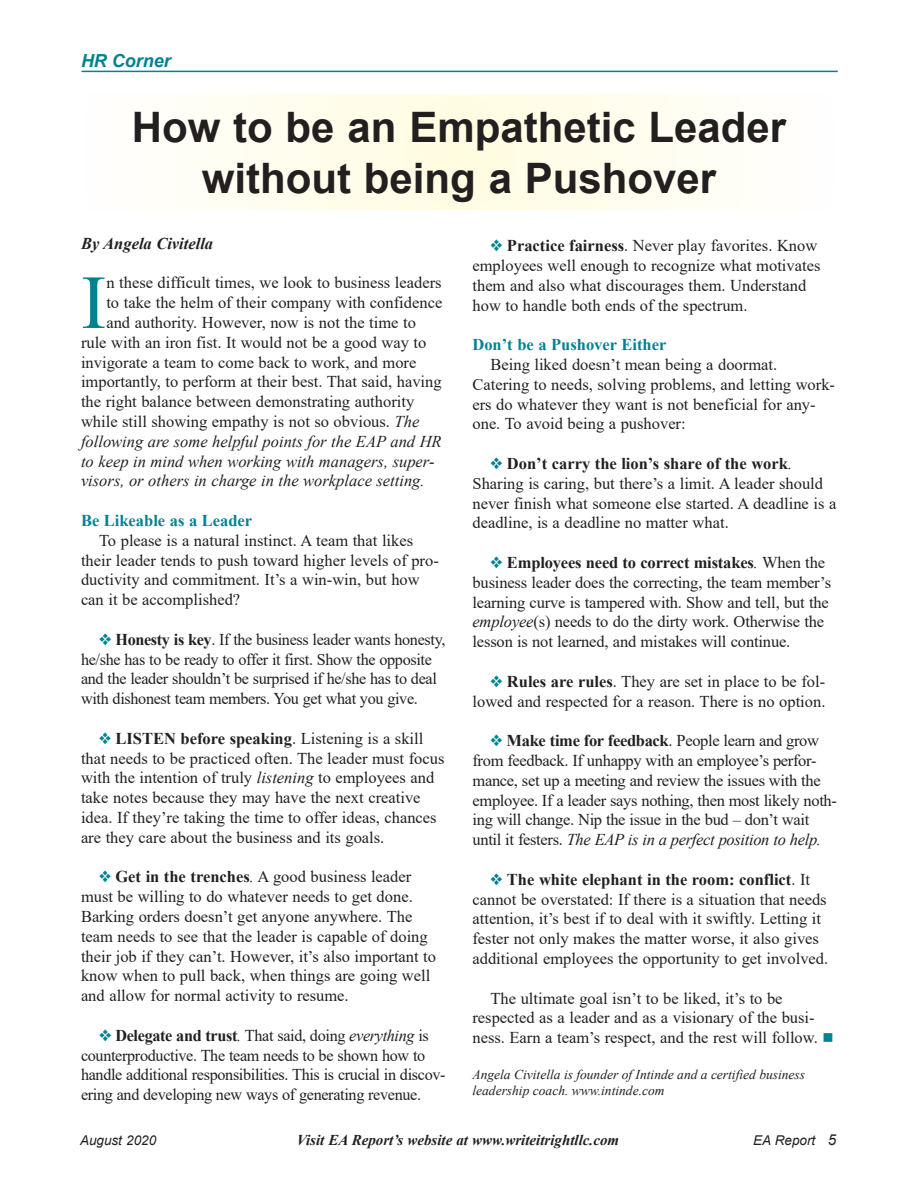
<style>
.page{position:relative;width:918px;height:1188px;background:#fff}
.page>*{position:absolute;margin:0;border:0;box-sizing:border-box;transform-origin:0 0}
.Drop_Cap{font:76.35px "Times New Roman";color:#008293}
.Heading{font:700 42px/50.4px "Arial";color:#231f20;text-align:center}
.t1{font:italic 700 18px "Arial";color:#008293}
.Body_Copy{font:16.5px/19.8px "Times New Roman";color:#231f20}
.Body_Copy-2{font:16.5px/19.8px "Times New Roman";letter-spacing:-.02em;color:#231f20}
.Drop_Cap-2{font:16.5px "Times New Roman";color:#231f20}
.Drop_Cap-3{font:italic 16.5px "Times New Roman";color:#231f20}
.Body_Heading{font:700 16.5px "Times New Roman";color:#008293}
.By_Line{font:italic 700 16.5px "Times New Roman";color:#231f20}
.t2{font:italic 700 15px "Times New Roman";color:#231f20}
.Source{font:italic 13.5px/16.2px "Times New Roman";color:#231f20}
.t3{font:italic 13.5px "Arial";color:#231f20}
.s1{color:#008293}
.s2{font-weight:700}
.s3{font-style:italic}
.s4{font-size:15px}
</style>
<div class="page">
<hr style="left:82px;top:71px;width:756px;height:1px;background:#008293">
<svg style="left:203px;top:95px;width:513px;height:115px"></svg>
<p class="t1" style="left:81px;top:49px;width:92px">HR Corner</p>
<p class="Heading" style="left:132px;top:103px;width:656px">How to be an Empathetic Leader without being a Pushover</p>
<p class="By_Line" style="left:81px;top:232px;width:134px">By Angela Civitella</p>
<p class="Drop_Cap" style="left:81px;top:249px;width:27px">I</p>
<p class="Drop_Cap-2" style="left:106px;top:271px;width:337px">n these difficult times, we look to business leaders</p>
<p class="Body_Copy" style="left:472px;top:235px;width:349px;text-indent:18px"><span class="s1">❖</span> <span class="s2">Practice fairness</span>. Never play favorites. Know employees well enough to recognize what motivates them and also what discourages them. Understand how to handle both ends of the spectrum.</p>
<p class="Body_Heading" style="left:472px;top:333px;width:195px">Don’t be a Pushover Either</p>
<p class="Body_Copy" style="left:472px;top:354px;width:364px;text-indent:18px">Being liked doesn’t mean being a doormat.<br>Catering to needs, solving problems, and letting work&shy;ers do whatever they want is not beneficial for any&shy;one. To avoid being a pushover:</p>
<p class="Body_Copy" style="left:472px;top:453px;width:365px;text-indent:18px"><span class="s1">❖</span> <span class="s2">Don’t carry the lion’s share of the work</span><span class="s3">.<br></span>Sharing is caring, but there’s a limit. A leader should never finish what someone else started. A deadline is a deadline, is a deadline no matter what.</p>
<p class="Body_Copy" style="left:472px;top:552px;width:360px;text-indent:18px"><span class="s1">❖</span> <span class="s2">Employees need to correct mistakes</span><span class="s3">.</span> When the business leader does the correcting, the team member’s learning curve is tampered with. Show and tell, but the <span class="s3">employee</span>(s) needs to do the dirty work. Otherwise the lesson is not learned, and mistakes will continue.</p>
<p class="Body_Copy" style="left:472px;top:671px;width:355px;text-align:right"><span class="s1">❖</span> <span class="s2">Rules are rules</span>. They are set in place to be fol&shy;lowed and respected for a reason. There is no option.</p>
<p class="Body_Copy-2" style="left:472px;top:730px;width:366px;text-indent:18px"><span class="s1">❖</span> <span class="s2">Make time for feedback</span>. People learn and grow from feedback. If unhappy with an employee’s perfor&shy;mance, set up a meeting and review the issues with the employee. If a leader says nothing, then most likely noth&shy;ing will change. Nip the issue in the bud – don’t wait until it festers. <span class="s3">The EAP is in a perfect position to help.</span></p>
<p class="Body_Copy" style="left:472px;top:869px;width:357px;text-align:center"><span class="s1">❖</span> <span class="s2">The white elephant in the room: conflict</span>. It cannot be overstated: If there is a situation that needs attention, it’s best if to deal with it swiftly. Letting it fester not only makes the matter worse, it also gives additional employees the opportunity to get involved.</p>
<p class="Body_Copy" style="left:472px;top:988px;width:363px;text-indent:18px">The ultimate goal isn’t to be liked, it’s to be respected as a leader and as a visionary of the busi&shy;ness. Earn a team’s respect, and the rest will follow. <span class="s1">■</span></p>
<p class="Source" style="left:472px;top:1066px;width:334px">Angela Civitella is founder of Intinde and a certified business leadership coach. www.intinde.com</p>
<p class="Drop_Cap-2" style="left:106px;top:291px;width:337px">to take the helm of their company with confidence</p>
<p class="Drop_Cap-2" style="left:106px;top:311px;width:311px">and authority. However, now is not the time to</p>
<p class="Drop_Cap-2" style="left:81px;top:331px;width:347px">rule with an iron fist. It would not be a good way to</p>
<p class="Drop_Cap-2" style="left:81px;top:350px;width:337px">invigorate a team to come back to work, and more</p>
<p class="Drop_Cap-2" style="left:81px;top:370px;width:362px">importantly, to perform at their best. That said, having</p>
<p class="Drop_Cap-2" style="left:81px;top:390px;width:335px">the right balance between demonstrating authority</p>
<p class="Drop_Cap-2" style="left:81px;top:410px;width:340px">while still showing empathy is not so obvious. <span class="s3">The</span></p>
<p class="Drop_Cap-3" style="left:81px;top:430px;width:362px">following are some helpful points for the EAP and HR</p>
<p class="Drop_Cap-3" style="left:81px;top:450px;width:355px">to keep in mind when working with managers, super-</p>
<p class="Drop_Cap-3" style="left:81px;top:469px;width:345px">visors, or others in charge in the workplace setting.</p>
<p class="Body_Heading" style="left:81px;top:509px;width:173px">Be Likeable as a Leader</p>
<p class="Body_Copy" style="left:81px;top:530px;width:359px;text-indent:18px">To please is a natural instinct. A team that likes their leader tends to push toward higher levels of pro&shy;ductivity and commitment. It’s a win-win, but how can it be accomplished?</p>
<p class="Body_Copy-2" style="left:81px;top:629px;width:366px;text-indent:18px"><span class="s1">❖</span> <span class="s2">Honesty is key</span>. If the business leader wants honesty, he/she has to be ready to offer it first. Show the opposite and the leader shouldn’t be surprised if he/she has to deal with dishonest team members. You get what you give.</p>
<p class="Body_Copy" style="left:81px;top:728px;width:365px;text-indent:18px"><span class="s1">❖</span> <span class="s2">LISTEN before speaking</span>. Listening is a skill that needs to be practiced often. The leader must focus with the intention of truly <span class="s3">listening</span> to employees and take notes because they may have the next creative idea. If they’re taking the time to offer ideas, chances are they care about the business and its goals.</p>
<p class="Body_Copy" style="left:81px;top:866px;width:357px;text-indent:18px"><span class="s1">❖</span> <span class="s2">Get in the trenches</span><span class="s3">.</span> A good business leader must be willing to do whatever needs to get done.<br>Barking orders doesn’t get anyone anywhere. The team needs to see that the leader is capable of doing their job if they can’t. However, it’s also important to know when to pull back, when things are going well and allow for normal activity to resume.</p>
<p class="Body_Copy-2" style="left:81px;top:1025px;width:366px;text-indent:18px"><span class="s1">❖</span> <span class="s2">Delegate and trust</span><span class="s3">.</span> That said, doing <span class="s3">everything</span> is counterproductive. The team needs to be shown how to handle additional responsibilities. This is crucial in discov&shy;ering and developing new ways of generating revenue.</p>
<p class="t3" style="left:80px;top:1131px;width:78px">August 2020</p>
<p class="t2" style="left:297px;top:1129px;width:324px">Visit EA Report’s website at www.writeitrightllc.com</p>
<p class="t3" style="left:753px;top:1131px;width:84px">EA Report <span class="s4">5</span></p>
</div>
